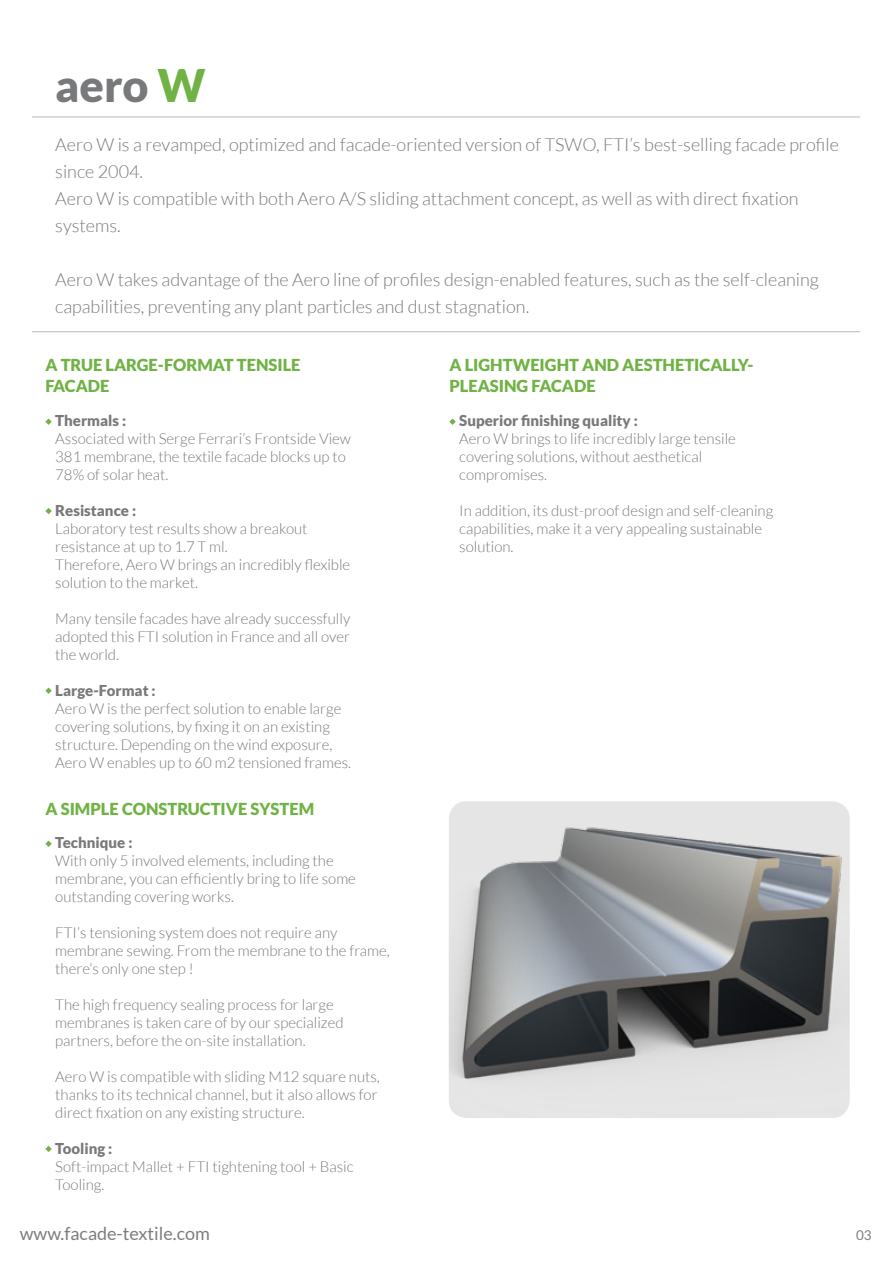
<style>
.page{position:relative;width:893px;height:1263px;background:#fff}
.page>*{position:absolute;margin:0;border:0;box-sizing:border-box;transform-origin:0 0}
.t1{font:900 45px "Lato";color:#78797b}
.t2{font:300 18px/27px "Lato";color:#78797b}
.t3{font:18px "Lato";color:#7c7d7d}
.t4{font:900 16.5px/21px "Lato";color:#70b244}
.t5{font:300 15px/18px "Lato";color:#78797b}
.t6{font:900 15px "Lato";color:#78797b}
.t7{font:13.5px "Lato";color:#7c7d7d}
.s1{color:#70b245}
</style>
<div class="page">
<hr style="left:32px;top:116px;width:828px;height:1px;background:#c2c1c0">
<hr style="left:32px;top:331px;width:828px;height:1px;background:#c2c1c0">
<svg style="left:45px;top:419px;width:7px;height:6px"></svg>
<svg style="left:45px;top:508px;width:7px;height:6px"></svg>
<svg style="left:45px;top:687px;width:7px;height:7px"></svg>
<svg style="left:449px;top:419px;width:7px;height:6px"></svg>
<svg style="left:45px;top:1146px;width:7px;height:6px"></svg>
<img style="left:449px;top:805px;width:401px;height:313px">
<svg style="left:45px;top:841px;width:7px;height:6px"></svg>
<h1 class="t1" style="left:55px;top:59px;width:152px">aero <span class="s1">W</span></h1>
<p class="t2" style="left:55px;top:131px;width:785px">Aero W is a revamped, optimized and facade-oriented version of TSWO, FTI’s best-selling facade profile since 2004.<br>Aero W is compatible with both Aero A/S sliding attachment concept, as well as with direct fixation systems.</p>
<p class="t2" style="left:55px;top:266px;width:765px">Aero W takes advantage of the Aero line of profiles design-enabled features, such as the self-cleaning capabilities, preventing any plant particles and dust stagnation.</p>
<p class="t4" style="left:45px;top:354px;width:257px">A TRUE LARGE-FORMAT TENSILE<br>FACADE</p>
<p class="t6" style="left:55px;top:412px;width:72px">Thermals :</p>
<p class="t5" style="left:55px;top:430px;width:297px">Associated with Serge Ferrari’s Frontside View<br>381 membrane, the textile facade blocks up to<br>78% of solar heat.</p>
<p class="t6" style="left:55px;top:502px;width:82px">Resistance :</p>
<p class="t5" style="left:55px;top:520px;width:297px">Laboratory test results show a breakout resistance at up to 1.7 T ml.<br>Therefore, Aero W brings an incredibly flexible solution to the market.</p>
<p class="t5" style="left:55px;top:610px;width:297px;text-align:justify">Many tensile facades have already successfully adopted this FTI solution in France and all over the world.</p>
<p class="t6" style="left:55px;top:682px;width:102px">Large-Format :</p>
<p class="t5" style="left:55px;top:700px;width:297px">Aero W is the perfect solution to enable large covering solutions, by fixing it on an existing structure. Depending on the wind exposure, Aero W enables up to 60 m2 tensioned frames.</p>
<p class="t4" style="left:45px;top:798px;width:270px">A SIMPLE CONSTRUCTIVE SYSTEM</p>
<p class="t6" style="left:55px;top:834px;width:79px">Technique :</p>
<p class="t5" style="left:55px;top:852px;width:302px">With only 5 involved elements, including the membrane, you can efficiently bring to life some outstanding covering works.</p>
<p class="t5" style="left:55px;top:924px;width:336px">FTI’s tensioning system does not require any membrane sewing. From the membrane to the frame, there’s only one step !</p>
<p class="t5" style="left:55px;top:996px;width:290px">The high frequency sealing process for large membranes is taken care of by our specialized partners, before the on-site installation.</p>
<p class="t5" style="left:55px;top:1068px;width:326px">Aero W is compatible with sliding M12 square nuts, thanks to its technical channel, but it also allows for direct fixation on any existing structure.</p>
<p class="t6" style="left:55px;top:1140px;width:59px">Tooling :</p>
<p class="t5" style="left:55px;top:1158px;width:300px">Soft-impact Mallet + FTI tightening tool + Basic<br>Tooling.</p>
<p class="t4" style="left:449px;top:354px;width:306px">A LIGHTWEIGHT AND AESTHETICALLY-<br>PLEASING FACADE</p>
<p class="t6" style="left:459px;top:412px;width:180px">Superior finishing quality :</p>
<p class="t5" style="left:459px;top:430px;width:278px">Aero W brings to life incredibly large tensile covering solutions, without aesthetical compromises.</p>
<p class="t5" style="left:459px;top:502px;width:316px">In addition, its dust-proof design and self-cleaning capabilities, make it a very appealing sustainable solution.</p>
<p class="t3" style="left:20px;top:1224px;width:192px">www.facade-textile.com</p>
<p class="t7" style="left:856px;top:1228px;width:17px">03</p>
</div>
